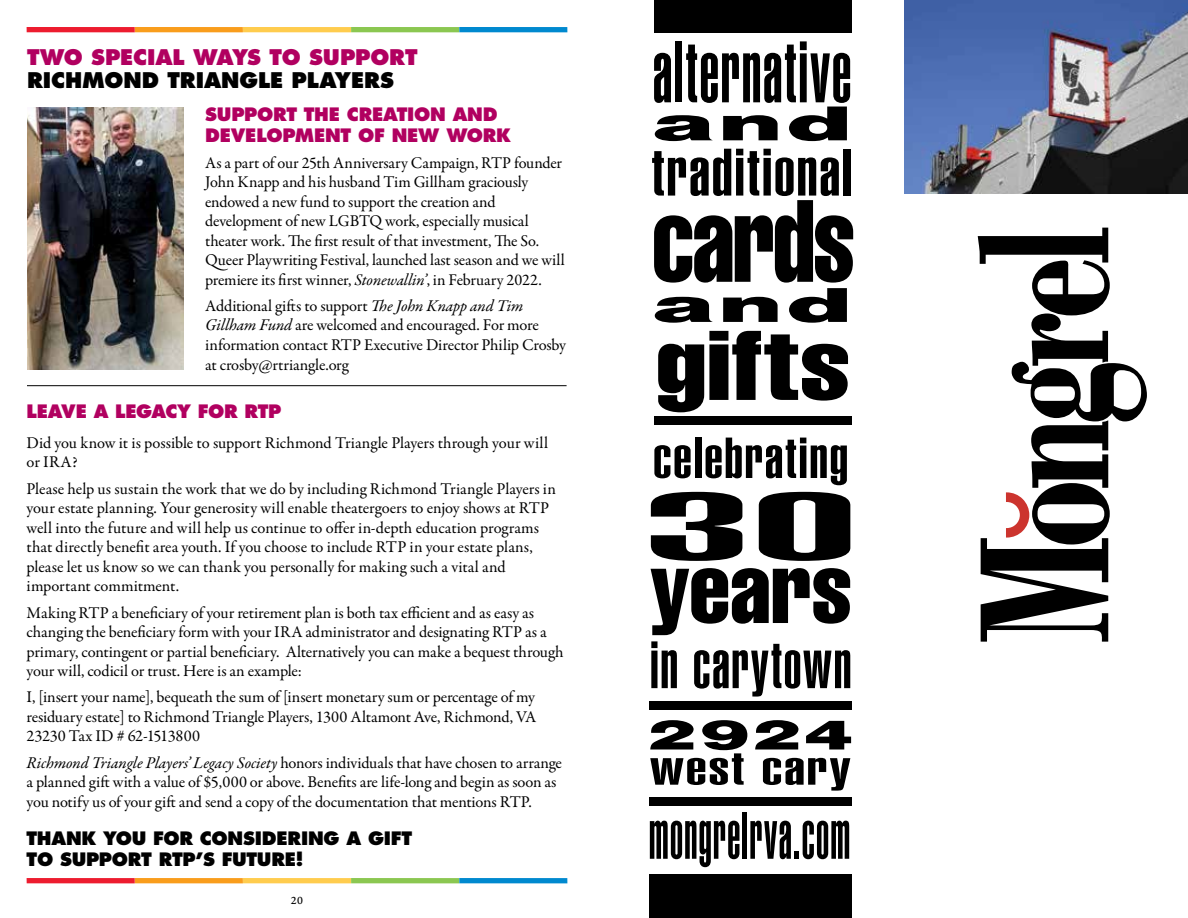
<style>
.page{position:relative;width:1188px;height:918px;background:#fff}
.page>*{position:absolute;margin:0;border:0;box-sizing:border-box;transform-origin:0 0}
.t1{font:800 21px "Futura Std";letter-spacing:-.005em;color:#b10060}
.t2{font:800 21px "Futura Std";letter-spacing:-.005em;color:#000}
.t3{font:800 18px/21px "Futura Std";letter-spacing:-.015em;color:#b10060}
.t4{font:800 18px/21px "Futura Std";letter-spacing:-.01em;color:#000}
.t5{font:16.5px/19.5px "Garamond Premr Pro";letter-spacing:-.01em;color:#000}
.t6{font:12px "Garamond Premr Pro Capt";color:#000}
.s1{font-style:italic}
</style>
<div class="page">
<div style="left:135px;top:27px;width:108px;height:5px;background:#f99d1c"></div>
<div style="left:27px;top:27px;width:108px;height:5px;background:#ed1c2f"></div>
<div style="left:243px;top:27px;width:108px;height:5px;background:#ffcc4e"></div>
<div style="left:351px;top:27px;width:108px;height:5px;background:#8bc751"></div>
<div style="left:459px;top:27px;width:108px;height:5px;background:#0089cf"></div>
<div style="left:135px;top:878px;width:108px;height:5px;background:#f99d1c"></div>
<div style="left:27px;top:878px;width:108px;height:5px;background:#ed1c2f"></div>
<div style="left:243px;top:878px;width:108px;height:5px;background:#ffcc4e"></div>
<div style="left:351px;top:878px;width:108px;height:5px;background:#8bc751"></div>
<div style="left:459px;top:878px;width:108px;height:5px;background:#0089cf"></div>
<img style="left:27px;top:107px;width:157px;height:263px">
<hr style="left:27px;top:385px;width:540px;height:1px;background:#000">
<svg style="left:978px;top:228px;width:169px;height:414px"></svg>
<svg style="left:658px;top:331px;width:190px;height:81px"></svg>
<svg style="left:651px;top:492px;width:91px;height:69px"></svg>
<svg style="left:759px;top:492px;width:91px;height:69px"></svg>
<svg style="left:651px;top:568px;width:199px;height:67px"></svg>
<svg style="left:650px;top:821px;width:89px;height:46px"></svg>
<hr style="left:743px;top:812px;width:4px;height:47px;background:#000">
<svg style="left:750px;top:821px;width:41px;height:38px"></svg>
<div style="left:794px;top:851px;width:5px;height:8px;background:#000"></div>
<svg style="left:803px;top:821px;width:46px;height:38px"></svg>
<svg style="left:654px;top:445px;width:37px;height:33px"></svg>
<div style="left:695px;top:438px;width:6px;height:40px;background:#000"></div>
<svg style="left:706px;top:438px;width:141px;height:47px"></svg>
<svg style="left:654px;top:41px;width:196px;height:100px"></svg>
<svg style="left:755px;top:720px;width:43px;height:29px"></svg>
<svg style="left:806px;top:721px;width:45px;height:28px"></svg>
<svg style="left:651px;top:641px;width:26px;height:47px"></svg>
<svg style="left:694px;top:644px;width:156px;height:53px"></svg>
<svg style="left:650px;top:720px;width:97px;height:65px"></svg>
<svg style="left:763px;top:758px;width:87px;height:33px"></svg>
<svg style="left:652px;top:149px;width:201px;height:174px"></svg>
<div style="left:654px;top:0;width:197px;height:33px;background:#000"></div>
<div style="left:654px;top:417px;width:197px;height:8px;background:#000"></div>
<div style="left:649px;top:702px;width:202px;height:8px;background:#000"></div>
<div style="left:649px;top:797px;width:202px;height:8px;background:#000"></div>
<div style="left:649px;top:874px;width:202px;height:44px;background:#000"></div>
<img style="left:905px;top:0;width:283px;height:194px">
<p class="t1" style="left:27px;top:44px;width:392px">TWO SPECIAL WAYS TO SUPPORT</p>
<p class="t2" style="left:27px;top:66px;width:369px">RICHMOND TRIANGLE PLAYERS</p>
<p class="t3" style="left:205px;top:103px;width:307px">SUPPORT THE CREATION AND<br>DEVELOPMENT OF NEW WORK</p>
<p class="t5" style="left:205px;top:153px;width:361px">As a part of our 25th Anniversary Campaign, RTP founder John Knapp and his husband Tim Gillham graciously endowed a new fund to support the creation and development of new LGBTQ work, especially musical theater work. The first result of that investment, The So.<br>Queer Playwriting Festival, launched last season and we will premiere its first winner, <span class="s1">Stonewallin’</span>, in February 2022.</p>
<p class="t5" style="left:205px;top:296px;width:362px">Additional gifts to support <span class="s1">The John Knapp and Tim Gillham Fund</span> are welcomed and encouraged. For more information contact RTP Executive Director Philip Crosby at crosby@rtriangle.org</p>
<p class="t3" style="left:27px;top:400px;width:256px">LEAVE A LEGACY FOR RTP</p>
<p class="t5" style="left:27px;top:433px;width:523px">Did you know it is possible to support Richmond Triangle Players through your will or IRA?</p>
<p class="t5" style="left:27px;top:479px;width:531px">Please help us sustain the work that we do by including Richmond Triangle Players in your estate planning. Your generosity will enable theatergoers to enjoy shows at RTP well into the future and will help us continue to offer in-depth education programs that directly benefit area youth. If you choose to include RTP in your estate plans, please let us know so we can thank you personally for making such a vital and important commitment.</p>
<p class="t5" style="left:27px;top:603px;width:539px">Making RTP a beneficiary of your retirement plan is both tax efficient and as easy as changing the beneficiary form with your IRA administrator and designating RTP as a primary, contingent or partial beneficiary. Alternatively you can make a bequest through your will, codicil or trust. Here is an example:</p>
<p class="t5" style="left:27px;top:688px;width:511px;text-align:justify">I, [insert your name], bequeath the sum of [insert monetary sum or percentage of my residuary estate] to Richmond Triangle Players, 1300 Altamont Ave, Richmond, VA 23230 Tax ID # 62-1513800</p>
<p class="t5" style="left:27px;top:753px;width:537px"><span class="s1">Richmond Triangle Players’ Legacy Society</span> honors individuals that have chosen to arrange a planned gift with a value of $5,000 or above. Benefits are life-long and begin as soon as you notify us of your gift and send a copy of the documentation that mentions RTP.</p>
<p class="t4" style="left:27px;top:828px;width:387px">THANK YOU FOR CONSIDERING A GIFT<br>TO SUPPORT RTP’S FUTURE!</p>
<p class="t6" style="left:291px;top:893px;width:14px">20</p>
</div>
